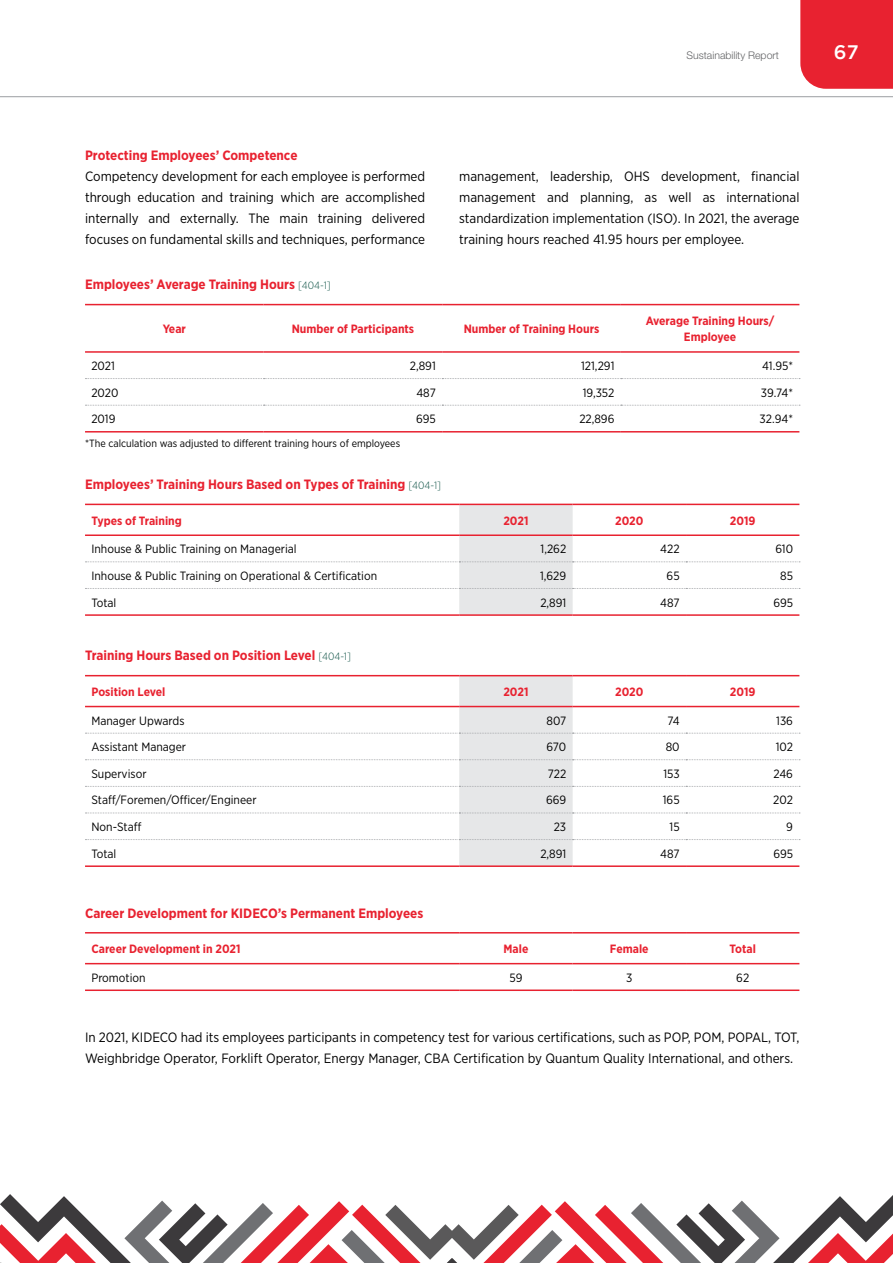
<style>
.page{position:relative;width:893px;height:1263px;background:#fff}
.page>*{position:absolute;margin:0;border:0;box-sizing:border-box;transform-origin:0 0}
.t1{font:500 19.5px "Gotham";color:#fff}
.t2{font:13.5px/21px "Gotham Narrow";color:#000;text-align:justify}
.t3{font:700 13.5px "Gotham Narrow";color:#e82230}
.t4{font:12px "Gotham Narrow";color:#000}
.t5{font:700 12px/16.5px "Gotham Narrow";color:#e82230;text-align:center}
.t6{font:10.5px "Gotham Narrow";color:#000}
.t7{font:300 10.5px "Helvetica Neue LT Std";color:#636466}
.s1{font-weight:300;font-size:10.5px;color:#0a4f42}
</style>
<div class="page">
<svg style="left:85px;top:405px;width:715px;height:1px"></svg>
<hr style="left:85px;top:431px;width:179px;height:1px;background:#e82230">
<hr style="left:264px;top:431px;width:178px;height:1px;background:#e82230">
<hr style="left:442px;top:431px;width:179px;height:1px;background:#e82230">
<hr style="left:621px;top:431px;width:178px;height:1px;background:#e82230">
<hr style="left:85px;top:304px;width:179px;height:1px;background:#e82230">
<hr style="left:264px;top:304px;width:178px;height:1px;background:#e82230">
<hr style="left:442px;top:304px;width:179px;height:1px;background:#e82230">
<hr style="left:621px;top:304px;width:178px;height:1px;background:#e82230">
<hr style="left:85px;top:351px;width:179px;height:2px;background:#e82230">
<hr style="left:264px;top:351px;width:178px;height:2px;background:#e82230">
<hr style="left:442px;top:351px;width:179px;height:2px;background:#e82230">
<hr style="left:621px;top:351px;width:178px;height:2px;background:#e82230">
<svg style="left:85px;top:378px;width:715px;height:1px"></svg>
<hr style="left:85px;top:614px;width:374px;height:2px;background:#e82230">
<hr style="left:459px;top:614px;width:114px;height:2px;background:#e82230">
<hr style="left:573px;top:614px;width:113px;height:2px;background:#e82230">
<hr style="left:686px;top:614px;width:113px;height:2px;background:#e82230">
<svg style="left:85px;top:504px;width:715px;height:111px"></svg>
<hr style="left:85px;top:865px;width:374px;height:2px;background:#e82230">
<hr style="left:459px;top:865px;width:114px;height:2px;background:#e82230">
<hr style="left:573px;top:865px;width:113px;height:2px;background:#e82230">
<hr style="left:686px;top:865px;width:113px;height:2px;background:#e82230">
<hr style="left:85px;top:675px;width:374px;height:1px;background:#e82230">
<hr style="left:459px;top:675px;width:114px;height:1px;background:#e82230">
<hr style="left:573px;top:675px;width:113px;height:1px;background:#e82230">
<hr style="left:686px;top:675px;width:113px;height:1px;background:#e82230">
<svg style="left:85px;top:676px;width:715px;height:190px"></svg>
<hr style="left:85px;top:989px;width:374px;height:2px;background:#e82230">
<hr style="left:459px;top:989px;width:114px;height:2px;background:#e82230">
<hr style="left:573px;top:989px;width:113px;height:2px;background:#e82230">
<hr style="left:686px;top:989px;width:113px;height:2px;background:#e82230">
<hr style="left:85px;top:932px;width:374px;height:1px;background:#e82230">
<hr style="left:459px;top:932px;width:114px;height:1px;background:#e82230">
<hr style="left:573px;top:932px;width:113px;height:1px;background:#e82230">
<hr style="left:686px;top:932px;width:113px;height:1px;background:#e82230">
<hr style="left:85px;top:963px;width:374px;height:1px;background:#e82230">
<hr style="left:459px;top:963px;width:114px;height:1px;background:#e82230">
<hr style="left:573px;top:963px;width:113px;height:1px;background:#e82230">
<hr style="left:686px;top:963px;width:113px;height:1px;background:#e82230">
<div style="left:800px;top:0;width:93px;height:89px;background:#e82230"></div>
<hr style="left:0;top:96px;width:893px;height:1px;background:#a7a9ac">
<svg style="left:0;top:1194px;width:893px;height:69px"></svg>
<p class="t7" style="left:686px;top:48px;width:94px">Sustainability Report</p>
<h1 class="t1" style="left:834px;top:41px;width:26px">67</h1>
<p class="t3" style="left:85px;top:146px;width:214px">Protecting Employees’ Competence</p>
<p class="t2" style="left:85px;top:165px;width:342px">Competency development for each employee is performed through education and training which are accomplished internally and externally. The main training delivered focuses on fundamental skills and techniques, performance</p>
<p class="t2" style="left:459px;top:165px;width:342px">management, leadership, OHS development, financial management and planning, as well as international standardization implementation (ISO). In 2021, the average training hours reached 41.95 hours per employee.</p>
<p class="t3" style="left:85px;top:276px;width:247px">Employees’ Average Training Hours <span class="s1">[404-1]</span></p>
<p class="t5" style="left:163px;top:320px;width:25px">Year</p>
<p class="t5" style="left:292px;top:320px;width:124px">Number of Participants</p>
<p class="t5" style="left:464px;top:320px;width:137px">Number of Training Hours</p>
<p class="t5" style="left:646px;top:312px;width:130px">Average Training Hours/<br>Employee</p>
<p class="t4" style="left:91px;top:358px;width:25px">2021</p>
<p class="t4" style="left:410px;top:358px;width:27px">2,891</p>
<p class="t4" style="left:581px;top:358px;width:35px">121,291</p>
<p class="t4" style="left:762px;top:358px;width:32px">41.95*</p>
<p class="t4" style="left:91px;top:385px;width:29px">2020</p>
<p class="t4" style="left:416px;top:385px;width:21px">487</p>
<p class="t4" style="left:583px;top:385px;width:33px">19,352</p>
<p class="t4" style="left:761px;top:385px;width:34px">39.74*</p>
<p class="t4" style="left:91px;top:412px;width:26px">2019</p>
<p class="t4" style="left:416px;top:412px;width:21px">695</p>
<p class="t4" style="left:579px;top:412px;width:37px">22,896</p>
<p class="t4" style="left:760px;top:412px;width:35px">32.94*</p>
<p class="t6" style="left:85px;top:436px;width:317px">*The calculation was adjusted to different training hours of employees</p>
<p class="t3" style="left:85px;top:476px;width:357px">Employees’ Training Hours Based on Types of Training <span class="s1">[404-1]</span></p>
<p class="t5" style="left:91px;top:512px;width:92px">Types of Training</p>
<p class="t5" style="left:503px;top:512px;width:27px">2021</p>
<p class="t5" style="left:615px;top:512px;width:30px">2020</p>
<p class="t5" style="left:730px;top:512px;width:27px">2019</p>
<p class="t4" style="left:91px;top:542px;width:207px">Inhouse &amp; Public Training on Managerial</p>
<p class="t4" style="left:541px;top:542px;width:27px">1,262</p>
<p class="t4" style="left:660px;top:542px;width:21px">422</p>
<p class="t4" style="left:775px;top:542px;width:19px">610</p>
<p class="t4" style="left:91px;top:568px;width:287px">Inhouse &amp; Public Training on Operational &amp; Certification</p>
<p class="t4" style="left:540px;top:568px;width:28px">1,629</p>
<p class="t4" style="left:667px;top:568px;width:15px">65</p>
<p class="t4" style="left:780px;top:568px;width:14px">85</p>
<p class="t4" style="left:91px;top:595px;width:27px">Total</p>
<p class="t4" style="left:540px;top:595px;width:27px">2,891</p>
<p class="t4" style="left:660px;top:595px;width:21px">487</p>
<p class="t4" style="left:773px;top:595px;width:21px">695</p>
<p class="t3" style="left:85px;top:647px;width:267px">Training Hours Based on Position Level <span class="s1">[404-1]</span></p>
<p class="t5" style="left:91px;top:683px;width:76px">Position Level</p>
<p class="t5" style="left:503px;top:683px;width:27px">2021</p>
<p class="t5" style="left:615px;top:683px;width:30px">2020</p>
<p class="t5" style="left:730px;top:683px;width:27px">2019</p>
<p class="t4" style="left:91px;top:713px;width:95px">Manager Upwards</p>
<p class="t4" style="left:546px;top:713px;width:21px">807</p>
<p class="t4" style="left:667px;top:713px;width:14px">74</p>
<p class="t4" style="left:776px;top:713px;width:18px">136</p>
<p class="t4" style="left:91px;top:739px;width:96px">Assistant Manager</p>
<p class="t4" style="left:546px;top:739px;width:21px">670</p>
<p class="t4" style="left:666px;top:739px;width:15px">80</p>
<p class="t4" style="left:776px;top:739px;width:19px">102</p>
<p class="t4" style="left:91px;top:766px;width:57px">Supervisor</p>
<p class="t4" style="left:548px;top:766px;width:20px">722</p>
<p class="t4" style="left:663px;top:766px;width:18px">153</p>
<p class="t4" style="left:773px;top:766px;width:21px">246</p>
<p class="t4" style="left:91px;top:793px;width:167px">Staff/Foremen/Officer/Engineer</p>
<p class="t4" style="left:546px;top:793px;width:22px">669</p>
<p class="t4" style="left:663px;top:793px;width:18px">165</p>
<p class="t4" style="left:773px;top:793px;width:21px">202</p>
<p class="t4" style="left:91px;top:819px;width:52px">Non-Staff</p>
<p class="t4" style="left:554px;top:819px;width:14px">23</p>
<p class="t4" style="left:669px;top:819px;width:12px">15</p>
<p class="t4" style="left:786px;top:819px;width:8px">9</p>
<p class="t4" style="left:91px;top:846px;width:27px">Total</p>
<p class="t4" style="left:540px;top:846px;width:27px">2,891</p>
<p class="t4" style="left:660px;top:846px;width:21px">487</p>
<p class="t4" style="left:773px;top:846px;width:21px">695</p>
<p class="t3" style="left:85px;top:904px;width:340px">Career Development for KIDECO’s Permanent Employees</p>
<p class="t5" style="left:91px;top:940px;width:151px">Career Development in 2021</p>
<p class="t5" style="left:503px;top:940px;width:26px">Male</p>
<p class="t5" style="left:610px;top:940px;width:40px">Female</p>
<p class="t5" style="left:730px;top:940px;width:28px">Total</p>
<p class="t4" style="left:91px;top:970px;width:56px">Promotion</p>
<p class="t4" style="left:509px;top:970px;width:15px">59</p>
<p class="t4" style="left:626px;top:970px;width:8px">3</p>
<p class="t4" style="left:736px;top:970px;width:14px">62</p>
<p class="t2" style="left:85px;top:1026px;width:716px">In 2021, KIDECO had its employees participants in competency test for various certifications, such as POP, POM, POPAL, TOT,<br>Weighbridge Operator, Forklift Operator, Energy Manager, CBA Certification by Quantum Quality International, and others.</p>
</div>
